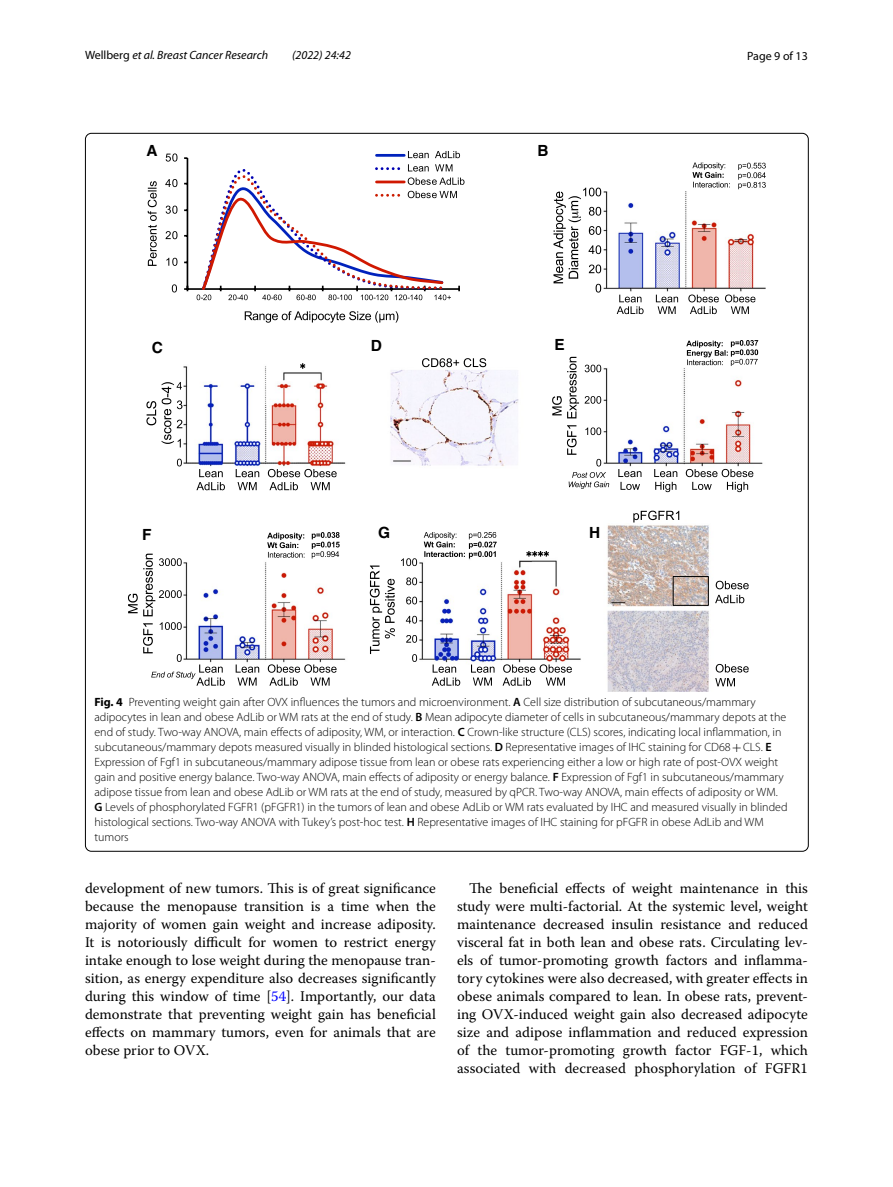
<style>
.page{position:relative;width:893px;height:1187px;background:#fff}
.page>*{position:absolute;margin:0;border:0;box-sizing:border-box;transform-origin:0 0}
.t1{font:15.45px "Helvetica Bold 4";color:#000}
.t2{font:14.7px/18px "Warnock Pro";color:#000;text-align:justify}
.t3{font:300 12px/15px "Myriad Pro";color:#000}
.t4{font:italic 12px "Myriad Pro";color:#000}
.t5{font:12px "Myriad Pro";color:#000}
.s1{font-style:normal}
.s2{font-weight:700}
.s3{font-weight:600}
.s4{font-family:"MTSY";font-weight:400}
.s5{color:#00f}
</style>
<div class="page">
<img style="left:183px;top:191px;width:582px;height:500px">
<svg style="left:617px;top:294px;width:27px;height:20px"></svg>
<svg style="left:656px;top:294px;width:22px;height:20px"></svg>
<svg style="left:688px;top:294px;width:31px;height:20px"></svg>
<svg style="left:725px;top:294px;width:30px;height:20px"></svg>
<svg style="left:553px;top:188px;width:48px;height:104px"></svg>
<svg style="left:692px;top:162px;width:38px;height:25px"></svg>
<svg style="left:738px;top:163px;width:28px;height:26px"></svg>
<svg style="left:196px;top:469px;width:29px;height:21px"></svg>
<svg style="left:236px;top:469px;width:23px;height:21px"></svg>
<svg style="left:268px;top:469px;width:69px;height:21px"></svg>
<svg style="left:177px;top:458px;width:5px;height:8px"></svg>
<svg style="left:146px;top:401px;width:10px;height:24px"></svg>
<svg style="left:162px;top:382px;width:20px;height:65px"></svg>
<svg style="left:300px;top:363px;width:5px;height:6px"></svg>
<svg style="left:236px;top:664px;width:23px;height:21px"></svg>
<svg style="left:268px;top:664px;width:69px;height:21px"></svg>
<svg style="left:267px;top:532px;width:38px;height:25px"></svg>
<svg style="left:312px;top:532px;width:28px;height:26px"></svg>
<svg style="left:128px;top:553px;width:97px;height:132px"></svg>
<svg style="left:432px;top:664px;width:28px;height:21px"></svg>
<svg style="left:471px;top:664px;width:24px;height:21px"></svg>
<svg style="left:503px;top:664px;width:69px;height:21px"></svg>
<svg style="left:412px;top:654px;width:5px;height:8px"></svg>
<svg style="left:406px;top:635px;width:11px;height:7px"></svg>
<svg style="left:406px;top:615px;width:11px;height:8px"></svg>
<svg style="left:406px;top:596px;width:11px;height:8px"></svg>
<svg style="left:406px;top:577px;width:11px;height:8px"></svg>
<svg style="left:401px;top:558px;width:16px;height:8px"></svg>
<svg style="left:370px;top:565px;width:25px;height:89px"></svg>
<svg style="left:526px;top:551px;width:23px;height:5px"></svg>
<svg style="left:424px;top:532px;width:73px;height:26px"></svg>
<svg style="left:618px;top:469px;width:23px;height:21px"></svg>
<svg style="left:654px;top:469px;width:23px;height:23px"></svg>
<svg style="left:686px;top:469px;width:67px;height:23px"></svg>
<svg style="left:596px;top:459px;width:5px;height:7px"></svg>
<svg style="left:585px;top:427px;width:16px;height:8px"></svg>
<svg style="left:585px;top:396px;width:16px;height:7px"></svg>
<svg style="left:585px;top:364px;width:16px;height:8px"></svg>
<svg style="left:552px;top:357px;width:27px;height:98px"></svg>
<svg style="left:686px;top:340px;width:72px;height:26px"></svg>
<svg style="left:569px;top:472px;width:40px;height:17px"></svg>
<svg style="left:633px;top:510px;width:46px;height:12px"></svg>
<div style="left:673px;top:576px;width:36px;height:29px;border:1px solid #000"></div>
<svg style="left:715px;top:580px;width:34px;height:23px"></svg>
<svg style="left:716px;top:664px;width:33px;height:8px"></svg>
<svg style="left:715px;top:678px;width:20px;height:8px"></svg>
<svg style="left:422px;top:358px;width:64px;height:9px"></svg>
<hr style="left:187px;top:288px;width:272px;height:2px;background:#000">
<svg style="left:184px;top:286px;width:4px;height:5px"></svg>
<hr style="left:187px;top:158px;width:1px;height:131px;background:#000">
<svg style="left:172px;top:284px;width:5px;height:8px"></svg>
<svg style="left:166px;top:258px;width:11px;height:8px"></svg>
<svg style="left:166px;top:231px;width:11px;height:8px"></svg>
<svg style="left:166px;top:206px;width:11px;height:8px"></svg>
<svg style="left:165px;top:179px;width:12px;height:8px"></svg>
<svg style="left:166px;top:153px;width:11px;height:8px"></svg>
<svg style="left:148px;top:181px;width:9px;height:85px"></svg>
<svg style="left:245px;top:311px;width:153px;height:11px"></svg>
<hr style="left:376px;top:154px;width:28px;height:3px;background:#0022bc">
<svg style="left:408px;top:151px;width:21px;height:7px"></svg>
<svg style="left:435px;top:151px;width:25px;height:7px"></svg>
<svg style="left:197px;top:164px;width:267px;height:136px"></svg>
<p class="t4" style="left:85px;top:48px;width:185px"><span class="s1">Wellberg</span> et al. Breast Cancer Research</p>
<p class="t4" style="left:292px;top:48px;width:60px">(2022) 24:42</p>
<p class="t5" style="left:747px;top:48px;width:62px">Page 9 of 13</p>
<p class="t1" style="left:147px;top:141px;width:13px">A</p>
<p class="t1" style="left:537px;top:141px;width:13px">B</p>
<p class="t1" style="left:152px;top:338px;width:13px">C</p>
<p class="t1" style="left:371px;top:336px;width:13px">D</p>
<p class="t1" style="left:554px;top:335px;width:12px">E</p>
<p class="t1" style="left:142px;top:525px;width:11px">F</p>
<p class="t1" style="left:378px;top:523px;width:13px">G</p>
<p class="t1" style="left:589px;top:523px;width:13px">H</p>
<p class="t3" style="left:94px;top:695px;width:695px"><span class="s2">Fig. 4</span> Preventing weight gain after OVX influences the tumors and microenvironment. <span class="s3">A</span> Cell size distribution of subcutaneous/mammary adipocytes in lean and obese AdLib or WM rats at the end of study. <span class="s3">B</span> Mean adipocyte diameter of cells in subcutaneous/mammary depots at the end of study. Two-way ANOVA, main effects of adiposity, WM, or interaction. <span class="s3">C</span> Crown-like structure (CLS) scores, indicating local inflammation, in subcutaneous/mammary depots measured visually in blinded histological sections. <span class="s3">D</span> Representative images of IHC staining for CD68<span class="s4">+</span>CLS. <span class="s3">E </span>Expression of Fgf1 in subcutaneous/mammary adipose tissue from lean or obese rats experiencing either a low or high rate of post-OVX weight gain and positive energy balance. Two-way ANOVA, main effects of adiposity or energy balance. <span class="s3">F</span> Expression of Fgf1 in subcutaneous/mammary adipose tissue from lean and obese AdLib or WM rats at the end of study, measured by qPCR. Two-way ANOVA, main effects of adiposity or WM.<br><span class="s3">G</span> Levels of phosphorylated FGFR1 (pFGFR1) in the tumors of lean and obese AdLib or WM rats evaluated by IHC and measured visually in blinded histological sections. Two-way ANOVA with Tukey’s post-hoc test. <span class="s3">H</span> Representative images of IHC staining for pFGFR in obese AdLib and WM tumors</p>
<p class="t2" style="left:85px;top:879px;width:352px">development of new tumors. This is of great significance because the menopause transition is a time when the majority of women gain weight and increase adiposity.<br>It is notoriously difficult for women to restrict energy intake enough to lose weight during the menopause tran&shy;sition, as energy expenditure also decreases significantly during this window of time [<span class="s5">54</span>]. Importantly, our data demonstrate that preventing weight gain has beneficial effects on mammary tumors, even for animals that are obese prior to OVX.</p>
<p class="t2" style="left:457px;top:879px;width:352px;text-indent:12px">The beneficial effects of weight maintenance in this study were multi-factorial. At the systemic level, weight maintenance decreased insulin resistance and reduced visceral fat in both lean and obese rats. Circulating lev&shy;els of tumor-promoting growth factors and inflamma&shy;tory cytokines were also decreased, with greater effects in obese animals compared to lean. In obese rats, prevent&shy;ing OVX-induced weight gain also decreased adipocyte size and adipose inflammation and reduced expression of the tumor-promoting growth factor FGF-1, which associated with decreased phosphorylation of FGFR1</p>
</div>
